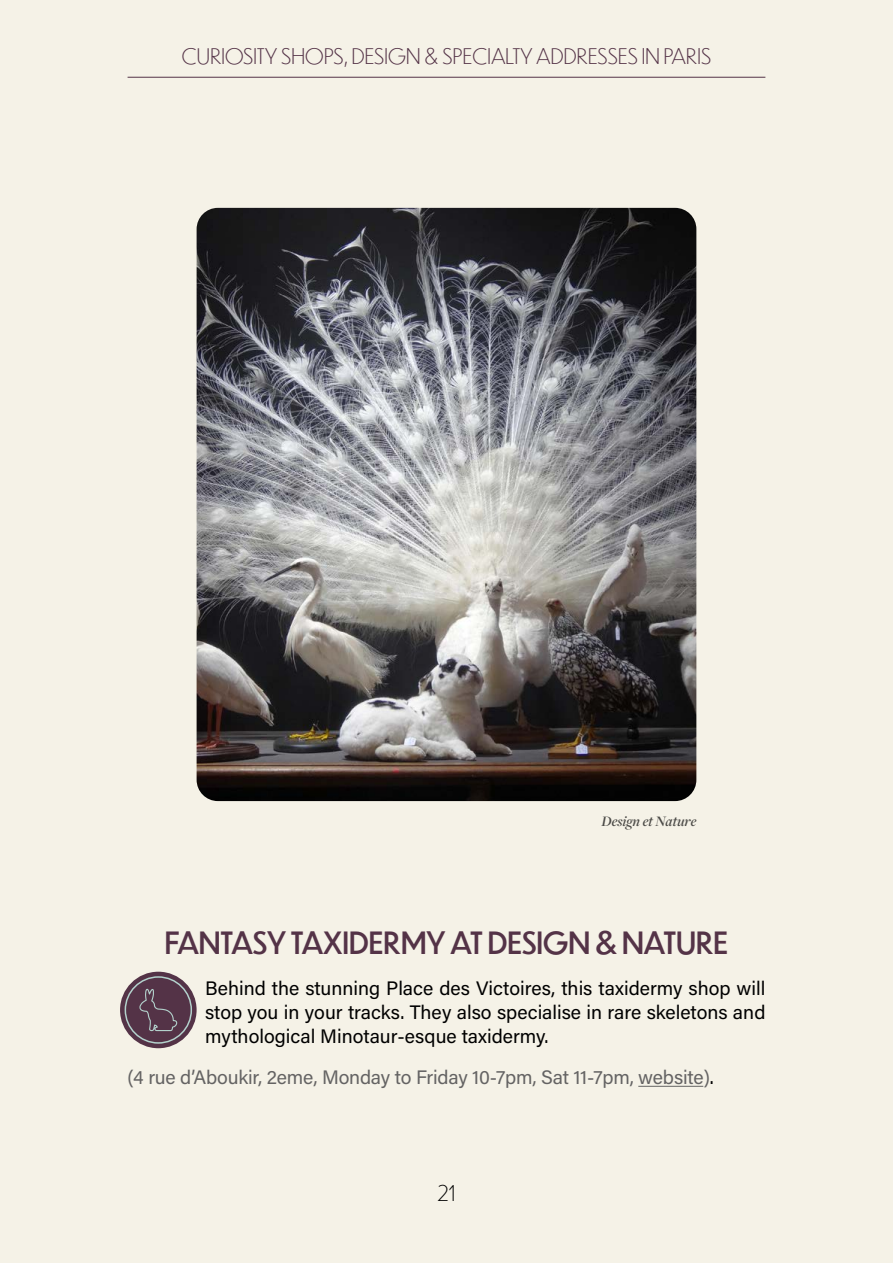
<style>
.page{position:relative;width:893px;height:1263px;background:#f5f2e7}
.page>*{position:absolute;margin:0;border:0;box-sizing:border-box;transform-origin:0 0}
.t1{font:30px "Dunbar Low";color:#543347}
.t2{font:300 21px "Dunbar Low";letter-spacing:.01em;color:#543347}
.t3{font:300 21px "Dunbar Low";color:#000}
.t4{font:19.5px/24px "Acumin Pro";color:#000;text-align:justify}
.t5{font:19.5px "Acumin Pro";letter-spacing:-.01em;color:#646363}
.t6{font:italic 600 15px "Freight Disp Pro";color:#000}
.s1{color:#000}
</style>
<div class="page">
<hr style="left:128px;top:77px;width:637px;height:1px;background:#543347">
<img style="left:197px;top:208px;width:499px;height:593px">
<hr style="left:638px;top:1086px;width:65px;height:1px;background:#646363">
<div style="left:120px;top:972px;width:77px;height:76px;background:#543347;border-radius:50%"></div>
<svg style="left:125px;top:976px;width:67px;height:68px"></svg>
<p class="t2" style="left:182px;top:41px;width:531px">CURIOSITY SHOPS, DESIGN &amp; SPECIALTY ADDRESSES IN PARIS</p>
<p class="t6" style="left:602px;top:811px;width:96px">Design et Nature</p>
<h1 class="t1" style="left:165px;top:921px;width:565px">FANTASY TAXIDERMY AT DESIGN &amp; NATURE</h1>
<p class="t4" style="left:205px;top:976px;width:562px">Behind the stunning Place des Victoires, this taxidermy shop will stop you in your tracks. They also specialise in rare skeletons and mythological Minotaur-esque taxidermy.</p>
<p class="t5" style="left:128px;top:1064px;width:588px">(4 rue d’Aboukir, 2eme, Monday to Friday 10-7pm, Sat 11-7pm, website)<span class="s1">.</span></p>
<p class="t3" style="left:438px;top:1178px;width:19px">21</p>
</div>
